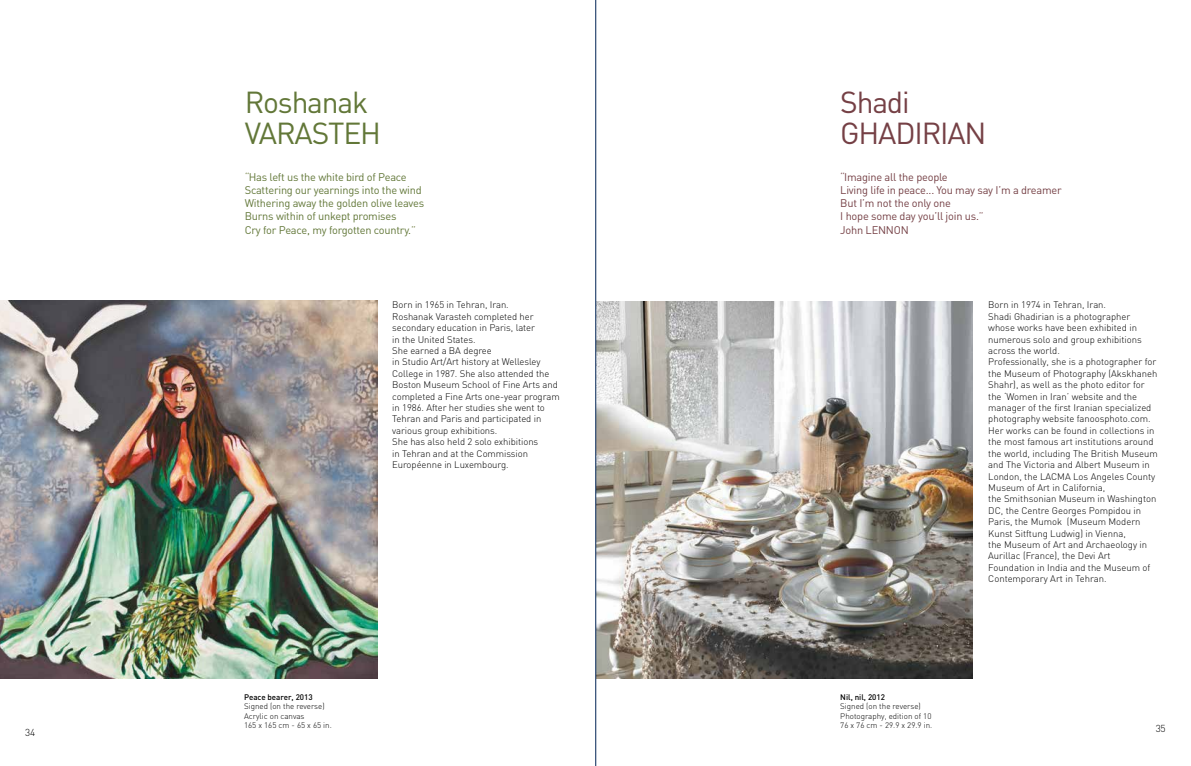
<style>
.page{position:relative;width:1191px;height:766px;background:#fff}
.page>*{position:absolute;margin:0;border:0;box-sizing:border-box;transform-origin:0 0}
.t1{font:30px/31px "DIN";letter-spacing:-.04em;color:#627738}
.t2{font:30px/31px "DIN";letter-spacing:-.04em;color:#754045}
.t3{font:11px/13.2px "DIN";letter-spacing:-.02em;color:#627738}
.t4{font:11px/13.2px "DIN";letter-spacing:-.02em;color:#754045}
.t5{font:300 10px "DIN";color:#000}
.t6{font:300 9.5px/11.4px "DIN";color:#000}
.t7{font:300 8px/9.6px "DIN";color:#000}
.t8{font:500 8px "DIN";color:#000}
.s1{color:#818d57}
.s2{color:#8c5f61}
</style>
<div class="page">
<img style="left:0;top:300px;width:377px;height:378px">
<img style="left:596px;top:301px;width:376px;height:377px">
<hr style="left:595px;top:0;width:1px;height:765px;background:#002354">
<p class="t5" style="left:25px;top:726px;width:11px">34</p>
<h1 class="t1" style="left:245px;top:86px;width:138px">Roshanak<br>Varast eh</h1>
<p class="t3" style="left:245px;top:170px;width:181px"><span class="s1">‘‘</span>H as left us the white bird of Peace Scattering our yearnings into the wind Withering away the golden olive leaves Burns within of unkept promises<br>Cry for Peace, my forgotten country.<span class="s1">’’</span></p>
<p class="t6" style="left:392px;top:299px;width:169px">Born in 1965 in Tehran, Iran.<br>Roshanak Varasteh completed her secondary education in Paris, later<br>in the United States.<br>She earned a BA degree<br>in Studio Art/Art history at Wellesley<br>College in 1987. She also attended the<br>Boston Museum School of Fine Arts and completed a Fine Arts one-year program in 1986. After her studies she went to<br>Tehran and Paris and participated in various group exhibitions.<br>She has also held 2 solo exhibitions<br>in Tehran and at the Commission<br>Européenne in Luxembourg.</p>
<p class="t8" style="left:244px;top:691px;width:70px">Peace bearer, 2013</p>
<p class="t7" style="left:244px;top:701px;width:89px">Signed (on the reverse)<br>Acrylic on canvas<br>165 x 165 cm - 65 x 65 in.</p>
<h1 class="t2" style="left:840px;top:86px;width:148px">Shadi<br>Ghadirian</h1>
<p class="t4" style="left:840px;top:170px;width:223px"><span class="s2">‘‘</span>I magine all the people<br>Living life in peace... You may say I ’m a dreamer<br>But I ’m not the only one<br>I hope some day you’ll join us.<span class="s2">’’<br></span>John Lennon</p>
<p class="t8" style="left:840px;top:691px;width:46px">Nil, nil, 2012</p>
<p class="t7" style="left:840px;top:701px;width:93px">Signed (on the reverse)<br>Photography, edition of 10<br>76 x 76 cm - 29.9 x 29.9 in.</p>
<p class="t6" style="left:988px;top:299px;width:171px">Born in 1974 in Tehran, Iran.<br>Shadi Ghadirian is a photographer whose works have been exhibited in numerous solo and group exhibitions across the world.<br>Professionally, she is a photographer for the Museum of Photography (Akskhaneh Shahr), as well as the photo editor for the ‘Women in Iran’ website and the manager of the first Iranian specialized photography website fanoosphoto.com.<br>Her works can be found in collections in the most famous art institutions around the world, including The British Museum and The Victoria and Albert Museum in London, the LACMA Los Angeles County Museum of Art in California,<br>the Smithsonian m useum in Washington DC, the Centre Georges Pompidou in Paris, the Mumok (Museum Modern Kunst Sitftung Ludwig) in Vienna,<br>the Museum of Art and Archaeology in Aurillac (France), the Devi Art Foundation in India and the Museum of contemporary Art in Tehran.</p>
<p class="t5" style="left:1155px;top:722px;width:11px">35</p>
</div>
